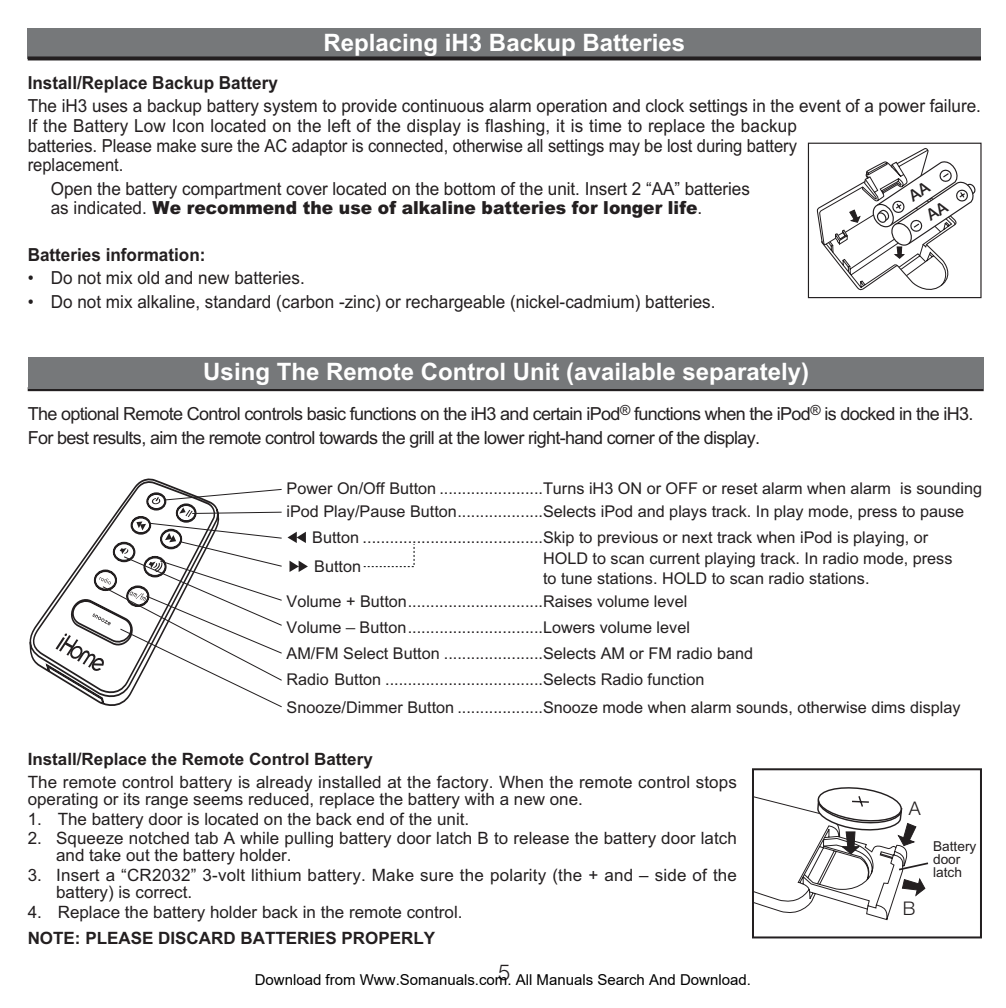
<style>
.page{position:relative;width:1006px;height:1008px;background:#fff}
.page>*{position:absolute;margin:0;border:0;box-sizing:border-box;transform-origin:0 0}
.t1{font:700 24px "Arial";color:#fff}
.t2{font:300 22px "Helvetica Neue";color:#231f20}
.t3{font:300 18.8px "Helvetica Neue";color:#231f20}
.t4{font:18px/19.8px "Arial";letter-spacing:-.005em;color:#231f20;scale:.95 1}
.t5{font:18px/23.6px "Arial";letter-spacing:-.035em;color:#231f20}
.t6{font:700 18px "Arial";color:#231f20;scale:.95 1}
.t7{font:17px/17px "Arial";letter-spacing:.005em;color:#231f20}
.t8{font:700 17px "Arial";color:#231f20}
.t9{font:16.2px/20.8px "Arial";color:#231f20}
.t10{font:500 16px/25.8px "Helvetica Neue";color:#231f20;text-align:center}
.t11{font:15px "Arial";color:#000}
.t12{font:13.8px/12.8px "Arial";color:#231f20}
.s1{font-weight:900}
</style>
<div class="page">
<hr style="left:28px;top:387px;width:955px;height:4px;background:#231f20">
<div style="left:28px;top:28px;width:952px;height:31px;background:#76787a"></div>
<svg style="left:28px;top:56px;width:952px;height:4px;background:#2c292a"></svg>
<div style="left:28px;top:357px;width:955px;height:32px;background:#76787a"></div>
<svg style="left:816px;top:148px;width:159px;height:143px"></svg>
<div style="left:807px;top:143px;width:174px;height:155px;border:1px solid #231f20"></div>
<svg style="left:29px;top:478px;width:148px;height:198px"></svg>
<svg style="left:55px;top:488px;width:253px;height:220px"></svg>
<svg style="left:754px;top:787px;width:175px;height:134px"></svg>
<div style="left:751px;top:768px;width:230px;height:170px;border:2px solid #231f20"></div>
<svg style="left:363px;top:544px;width:52px;height:24px"></svg>
<h1 class="t1" style="left:323px;top:34px;width:363px">Replacing iH3 Backup Batteries</h1>
<p class="t6" style="left:28px;top:76px;width:265px">Install/Replace Backup Battery</p>
<p class="t4" style="left:28px;top:97px;width:1004px">The iH3 uses a backup battery system to provide continuous alarm operation and clock settings in the event of a power failure.<br>If the Battery Low Icon located on the left of the display is flashing, it is time to replace the backup<br>batteries. Please make sure the AC adaptor is connected, otherwise all settings may be lost during battery<br>replacement.</p>
<p class="t4" style="left:51px;top:180px;width:737px">Open the battery compartment cover located on the bottom of the unit. Insert 2 “AA” batteries as indicated. <span class="s1">We recommend the use of alkaline batteries for longer life</span>.</p>
<p class="t6" style="left:28px;top:248px;width:189px">Batteries information:</p>
<p class="t4" style="left:28px;top:270px;width:293px">• Do not mix old and new batteries.</p>
<p class="t4" style="left:28px;top:293px;width:725px">• Do not mix alkaline, standard (carbon -zinc) or rechargeable (nickel-cadmium) batteries.</p>
<p class="t10" style="left:903px;top:188px;width:28px;rotate:-32deg">AA<br>AA</p>
<h1 class="t1" style="left:203px;top:363px;width:607px">Using The Remote Control Unit (available separately)</h1>
<p class="t5" style="left:28px;top:404px;width:947px">The optional Remote Control controls basic functions on the iH3 and certain iPod<sup>®</sup> functions when the iPod<sup>®</sup> is docked in the iH3.<br>For best results, aim the remote control towards the grill at the lower right-hand corner of the display.</p>
<p class="t9" style="left:286px;top:480px;width:697px">Power On/Off Button .......................Turns iH3 ON or OFF or reset alarm when alarm is sounding</p>
<p class="t9" style="left:286px;top:503px;width:679px">iPod Play/Pause Button...................Selects iPod and plays track. In play mode, press to pause</p>
<p class="t9" style="left:543px;top:529px;width:411px;text-indent:-231px">Button ........................................Skip to previous or next track when iPod is playing, or<br>HOLD to scan current playing track. In radio mode, press to tune stations. HOLD to scan radio stations.</p>
<p class="t9" style="left:314px;top:558px;width:48px">Button</p>
<p class="t9" style="left:286px;top:590px;width:405px;line-height:25.8px">Volume + Button..............................Raises volume level<br>Volume _ Button..............................Lowers volume level</p>
<p class="t9" style="left:286px;top:645px;width:468px">AM/FM Select Button ......................Selects AM or FM radio band</p>
<p class="t9" style="left:286px;top:670px;width:419px">Radio Button ...................................Selects Radio function</p>
<p class="t9" style="left:286px;top:698px;width:675px">Snooze/Dimmer Button ...................Snooze mode when alarm sounds, otherwise dims display</p>
<p class="t8" style="left:28px;top:753px;width:346px">Install/Replace the Remote Control Battery</p>
<p class="t7" style="left:28px;top:775px;width:710px">The remote control battery is already installed at the factory. When the remote control stops operating or its range seems reduced, replace the battery with a new one.</p>
<p class="t7" style="left:28px;top:812px;width:443px">1. The battery door is located on the back end of the unit.</p>
<p class="t7" style="left:56px;top:832px;width:682px;text-indent:-28px">2. Squeeze notched tab A while pulling battery door latch B to release the battery door latch and take out the battery holder.</p>
<p class="t7" style="left:56px;top:868px;width:682px;text-indent:-28px">3. Insert a “CR2032” 3-volt lithium battery. Make sure the polarity (the + and – side of the battery) is correct.</p>
<p class="t7" style="left:28px;top:905px;width:436px">4. Replace the battery holder back in the remote control.</p>
<p class="t8" style="left:28px;top:931px;width:409px">NOTE: PLEASE DISCARD BATTERIES PROPERLY</p>
<h2 class="t2" style="left:498px;top:964px;width:14px">5</h2>
<p class="t11" style="left:255px;top:971px;width:497px">Download from Www.Somanuals.com. All Manuals Search And Download.</p>
<p class="t3" style="left:908px;top:801px;width:13px">A</p>
<p class="t3" style="left:902px;top:902px;width:14px">B</p>
<p class="t12" style="left:932px;top:841px;width:45px">Battery door latch</p>
</div>
